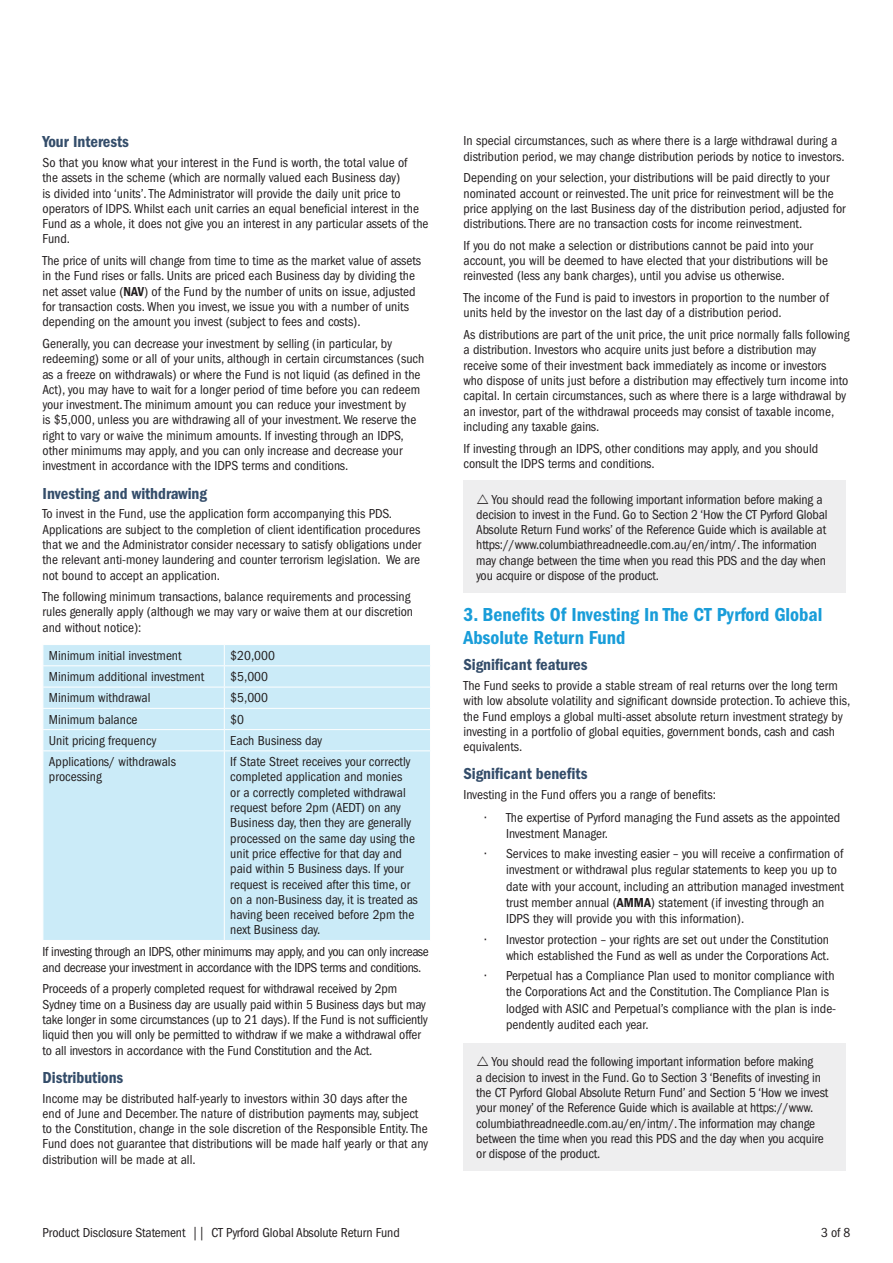
<style>
.page{position:relative;width:893px;height:1263px;background:#fff}
.page>*{position:absolute;margin:0;border:0;box-sizing:border-box;transform-origin:0 0}
.t1{font:19.5px/23.4px "Franklin Gothic LT Pro Cn Dm";color:#199dd9}
.t2{font:16.5px "Franklin Gothic LT Pro Cn Dm";color:#344d6a}
.t3{font:condensed 13.5px/15.3px "Franklin Gothic LT Pro";color:#231f20}
.t4{font:condensed 13.5px/15.3px "Franklin Gothic LT Pro";letter-spacing:-.02em;color:#231f20}
.s1{font-family:"Franklin Gothic LT Pro Cn Dm";font-stretch:normal}
</style>
<div class="page">
<div style="left:44px;top:645px;width:386px;height:295px;background:#cbebf8"></div>
<hr style="left:43px;top:665px;width:181px;height:1px;background:#fff">
<hr style="left:224px;top:665px;width:207px;height:1px;background:#fff">
<hr style="left:43px;top:687px;width:181px;height:1px;background:#fff">
<hr style="left:224px;top:687px;width:207px;height:1px;background:#fff">
<hr style="left:43px;top:708px;width:181px;height:1px;background:#fff">
<hr style="left:224px;top:708px;width:207px;height:1px;background:#fff">
<hr style="left:43px;top:729px;width:181px;height:1px;background:#fff">
<svg style="left:43px;top:645px;width:1px;height:105px"></svg>
<hr style="left:224px;top:729px;width:207px;height:1px;background:#fff">
<svg style="left:224px;top:645px;width:1px;height:105px"></svg>
<hr style="left:43px;top:750px;width:181px;height:1px;background:#fff">
<hr style="left:224px;top:750px;width:207px;height:1px;background:#fff">
<hr style="left:224px;top:751px;width:1px;height:189px;background:#fff">
<div style="left:463px;top:480px;width:383px;height:113px;background:#eeeeef"></div>
<div style="left:463px;top:1043px;width:383px;height:128px;background:#eeeeef"></div>
<p class="t2" style="left:43px;top:132px;width:88px">Your Interests</p>
<p class="t3" style="left:43px;top:155px;width:387px">So that you know what your interest in the Fund is worth, the total value of<br>the assets in the scheme (which are normally valued each Business day)<br>is divided into ‘units’. The Administrator will provide the daily unit price to operators of IDPS. Whilst each unit carries an equal beneficial interest in the Fund as a whole, it does not give you an interest in any particular assets of the Fund.</p>
<p class="t3" style="left:43px;top:253px;width:380px">The price of units will change from time to time as the market value of assets in the Fund rises or falls. Units are priced each Business day by dividing the net asset value (<span class="s1">NAV</span>) of the Fund by the number of units on issue, adjusted for transaction costs. When you invest, we issue you with a number of units depending on the amount you invest (subject to fees and costs).</p>
<p class="t3" style="left:43px;top:336px;width:383px">Generally, you can decrease your investment by selling (in particular, by redeeming) some or all of your units, although in certain circumstances (such as a freeze on withdrawals) or where the Fund is not liquid (as defined in the Act), you may have to wait for a longer period of time before you can redeem your investment. The minimum amount you can reduce your investment by<br>is $5,000, unless you are withdrawing all of your investment. We reserve the right to vary or waive the minimum amounts. If investing through an IDPS, other minimums may apply, and you can only increase and decrease your investment in accordance with the IDPS terms and conditions.</p>
<p class="t2" style="left:43px;top:484px;width:166px">Investing and withdrawing</p>
<p class="t3" style="left:43px;top:506px;width:380px">To invest in the Fund, use the application form accompanying this PDS.<br>Applications are subject to the completion of client identification procedures that we and the Administrator consider necessary to satisfy obligations under the relevant anti-money laundering and counter terrorism legislation. We are not bound to accept an application.</p>
<p class="t3" style="left:43px;top:589px;width:372px">The following minimum transactions, balance requirements and processing rules generally apply (although we may vary or waive them at our discretion and without notice):</p>
<p class="t3" style="left:49px;top:648px;width:134px">Minimum initial investment</p>
<p class="t3" style="left:230px;top:648px;width:46px">$20,000</p>
<p class="t3" style="left:49px;top:669px;width:157px">Minimum additional investment</p>
<p class="t3" style="left:230px;top:669px;width:39px">$5,000</p>
<p class="t3" style="left:49px;top:690px;width:103px">Minimum withdrawal</p>
<p class="t3" style="left:230px;top:690px;width:39px">$5,000</p>
<p class="t3" style="left:49px;top:712px;width:90px">Minimum balance</p>
<p class="t3" style="left:230px;top:712px;width:15px">$0</p>
<p class="t3" style="left:49px;top:733px;width:109px">Unit pricing frequency</p>
<p class="t3" style="left:230px;top:733px;width:93px">Each Business day</p>
<p class="t3" style="left:49px;top:754px;width:129px">Applications/ withdrawals processing</p>
<p class="t3" style="left:230px;top:754px;width:189px">If State Street receives your correctly completed application and monies<br>or a correctly completed withdrawal request before 2pm (AEDT) on any Business day, then they are generally processed on the same day using the unit price effective for that day and paid within 5 Business days. If your request is received after this time, or on a non-Business day, it is treated as having been received before 2pm the next Business day.</p>
<p class="t4" style="left:43px;top:944px;width:388px">If investing through an IDPS, other minimums may apply, and you can only increase and decrease your investment in accordance with the IDPS terms and conditions.</p>
<p class="t3" style="left:43px;top:981px;width:387px">Proceeds of a properly completed request for withdrawal received by 2pm Sydney time on a Business day are usually paid within 5 Business days but may take longer in some circumstances (up to 21 days). If the Fund is not sufficiently liquid then you will only be permitted to withdraw if we make a withdrawal offer to all investors in accordance with the Fund Constitution and the Act.</p>
<p class="t2" style="left:43px;top:1068px;width:82px">Distributions</p>
<p class="t3" style="left:43px;top:1090px;width:387px">Income may be distributed half-yearly to investors within 30 days after the end of June and December. The nature of distribution payments may, subject to the Constitution, change in the sole discretion of the Responsible Entity. The Fund does not guarantee that distributions will be made half yearly or that any distribution will be made at all.</p>
<p class="t3" style="left:463px;top:133px;width:383px">In special circumstances, such as where there is a large withdrawal during a distribution period, we may change distribution periods by notice to investors.</p>
<p class="t3" style="left:463px;top:170px;width:384px">Depending on your selection, your distributions will be paid directly to your nominated account or reinvested. The unit price for reinvestment will be the price applying on the last Business day of the distribution period, adjusted for distributions. There are no transaction costs for income reinvestment.</p>
<p class="t3" style="left:463px;top:238px;width:366px">If you do not make a selection or distributions cannot be paid into your account, you will be deemed to have elected that your distributions will be reinvested (less any bank charges), until you advise us otherwise.</p>
<p class="t3" style="left:463px;top:290px;width:367px">The income of the Fund is paid to investors in proportion to the number of units held by the investor on the last day of a distribution period.</p>
<p class="t3" style="left:463px;top:327px;width:387px">As distributions are part of the unit price, the unit price normally falls following a distribution. Investors who acquire units just before a distribution may receive some of their investment back immediately as income or investors who dispose of units just before a distribution may effectively turn income into capital. In certain circumstances, such as where there is a large withdrawal by an investor, part of the withdrawal proceeds may consist of taxable income, including any taxable gains.</p>
<p class="t3" style="left:463px;top:441px;width:356px">If investing through an IDPS, other conditions may apply, and you should consult the IDPS terms and conditions.</p>
<p class="t3" style="left:476px;top:491px;width:353px;text-indent:16px">You should read the following important information before making a decision to invest in the Fund. Go to Section 2 ‘How the CT Pyrford Global Absolute Return Fund works’ of the Reference Guide which is available at https://www.columbiathreadneedle.com.au/en/intm/. The information may change between the time when you read this PDS and the day when you acquire or dispose of the product.</p>
<h1 class="t1" style="left:463px;top:603px;width:360px">3. Benefits Of Investing In The CT Pyrford Global<br>Absolute Return Fund</h1>
<p class="t2" style="left:463px;top:655px;width:126px">Significant features</p>
<p class="t3" style="left:463px;top:678px;width:388px">The Fund seeks to provide a stable stream of real returns over the long term with low absolute volatility and significant downside protection. To achieve this, the Fund employs a global multi-asset absolute return investment strategy by investing in a portfolio of global equities, government bonds, cash and cash equivalents.</p>
<p class="t2" style="left:463px;top:764px;width:125px">Significant benefits</p>
<p class="t3" style="left:463px;top:787px;width:254px">Investing in the Fund offers you a range of benefits:</p>
<p class="t3" style="left:506px;top:809px;width:336px;line-height:16.2px;text-indent:-21px">• The expertise of Pyrford managing the Fund assets as the appointed<br>Investment Manager.</p>
<p class="t3" style="left:506px;top:846px;width:339px;line-height:16.2px;text-indent:-21px">• Services to make investing easier – you will receive a confirmation of investment or withdrawal plus regular statements to keep you up to date with your account, including an attribution managed investment trust member annual (<span class="s1">AMMA</span>) statement (if investing through an IDPS they will provide you with this information).</p>
<p class="t3" style="left:485px;top:931px;width:346px;line-height:16.2px;text-align:right">• Investor protection – your rights are set out under the Constitution which established the Fund as well as under the Corporations Act.</p>
<p class="t3" style="left:506px;top:968px;width:332px;line-height:16.2px;text-indent:-21px">• Perpetual has a Compliance Plan used to monitor compliance with the Corporations Act and the Constitution. The Compliance Plan is lodged with ASIC and Perpetual’s compliance with the plan is inde&shy;pendently audited each year.</p>
<p class="t3" style="left:476px;top:1054px;width:354px;text-indent:16px">You should read the following important information before making<br>a decision to invest in the Fund. Go to Section 3 ‘Benefits of investing in the CT Pyrford Global Absolute Return Fund’ and Section 5 ‘How we invest your money’ of the Reference Guide which is available at https://www. columbiathreadneedle.com.au/en/intm/. The information may change between the time when you read this PDS and the day when you acquire or dispose of the product.</p>
<p class="t3" style="left:43px;top:1225px;width:359px">Product Disclosure Statement || CT Pyrford Global Absolute Return Fund</p>
<p class="t3" style="left:821px;top:1225px;width:31px">3 of 8</p>
</div>
